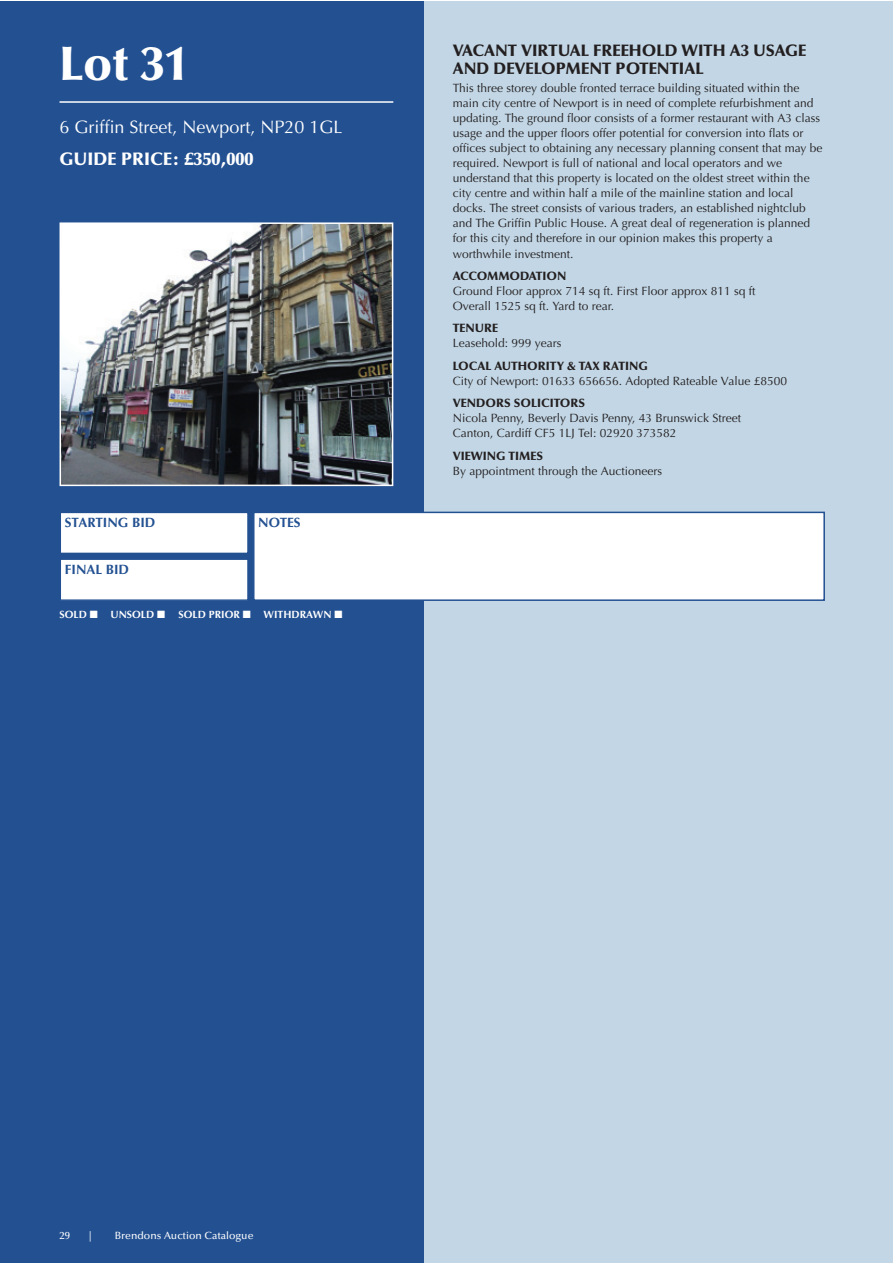
<style>
.page{position:relative;width:893px;height:1263px;background:#fff}
.page>*{position:absolute;margin:0;border:0;box-sizing:border-box;transform-origin:0 0}
.t1{font:900 48px "Optima";color:#fff}
.t2{font:18px "Optima";color:#fff}
.t3{font:900 18px "Optima";color:#fff}
.t4{font:900 16.5px/18px "Optima";color:#231f20}
.t5{font:700 13.5px "Optima";color:#225091}
.t6{font:12px/15px "Optima";color:#231f20}
.t7{font:900 12px "Optima";color:#231f20}
.t8{font:900 12px "Optima";letter-spacing:-.025em;color:#231f20}
.t9{font:700 10.5px "Optima";color:#fff}
.t10{font:500 10.5px "Optima";color:#fff}
</style>
<div class="page">
<div style="left:0;top:1px;width:893px;height:1262px;background:#c2d6e5"></div>
<div style="left:0;top:1px;width:423px;height:1262px;background:#225091"></div>
<div style="left:60px;top:512px;width:188px;height:41px;background:#fff"></div>
<div style="left:60px;top:512px;width:189px;height:42px;border:2px solid #225091"></div>
<div style="left:254px;top:512px;width:570px;height:88px;background:#fff"></div>
<div style="left:253px;top:512px;width:572px;height:89px;border:2px solid #225091"></div>
<div style="left:60px;top:559px;width:188px;height:41px;background:#fff"></div>
<div style="left:60px;top:558px;width:189px;height:43px;border:2px solid #225091"></div>
<img style="left:59px;top:101px;width:335px;height:386px">
<h1 class="t1" style="left:60px;top:44px;width:130px">Lot 31</h1>
<h2 class="t2" style="left:60px;top:119px;width:285px">6 Griffin Street, Newport, NP20 1GL</h2>
<h2 class="t3" style="left:60px;top:151px;width:195px">GUIDE PRICE: £350,000</h2>
<p class="t5" style="left:65px;top:517px;width:92px">STARTING BID</p>
<p class="t5" style="left:65px;top:564px;width:66px">FINAL BID</p>
<p class="t5" style="left:258px;top:517px;width:44px">NOTES</p>
<p class="t9" style="left:60px;top:610px;width:107px">SOLD ■ UNSOLD ■</p>
<p class="t9" style="left:179px;top:610px;width:165px">SOLD PRIOR ■ WITHDRAWN ■</p>
<h3 class="t4" style="left:453px;top:43px;width:355px">VACANT VIRTUAL FREEHOLD WITH A3 USAGE<br>AND DEVELOPMENT POTENTIAL</h3>
<p class="t6" style="left:453px;top:82px;width:371px">This three storey double fronted terrace building situated within the main city centre of Newport is in need of complete refurbishment and updating. The ground floor consists of a former restaurant with A3 class usage and the upper floors offer potential for conversion into flats or offices subject to obtaining any necessary planning consent that may be required. Newport is full of national and local operators and we understand that this property is located on the oldest street within the city centre and within half a mile of the mainline station and local docks. The street consists of various traders, an established nightclub and The Griffin Public House. A great deal of regeneration is planned for this city and therefore in our opinion makes this property a worthwhile investment.</p>
<p class="t8" style="left:453px;top:271px;width:115px">ACCOMMODATION</p>
<p class="t6" style="left:453px;top:285px;width:304px">Ground Floor approx 714 sq ft. First Floor approx 811 sq ft<br>Overall 1525 sq ft. Yard to rear.</p>
<p class="t7" style="left:453px;top:323px;width:47px">TENURE</p>
<p class="t6" style="left:453px;top:337px;width:110px">Leasehold: 999 years</p>
<p class="t7" style="left:453px;top:361px;width:196px">LOCAL AUTHORITY &amp; TAX RATING</p>
<p class="t6" style="left:453px;top:374px;width:336px">City of Newport: 01633 656656. Adopted Rateable Value £8500</p>
<p class="t7" style="left:453px;top:398px;width:134px">VENDORS SOLICITORS</p>
<p class="t6" style="left:453px;top:412px;width:290px">Nicola Penny, Beverly Davis Penny, 43 Brunswick Street<br>Canton, Cardiff CF5 1LJ Tel: 02920 373582</p>
<p class="t7" style="left:453px;top:451px;width:92px">VIEWING TIMES</p>
<p class="t6" style="left:453px;top:464px;width:211px">By appointment through the Auctioneers</p>
<p class="t10" style="left:60px;top:1231px;width:12px">29</p>
<p class="t10" style="left:89px;top:1231px;width:4px">|</p>
<p class="t10" style="left:115px;top:1231px;width:140px">Brendons Auction Catalogue</p>
</div>
